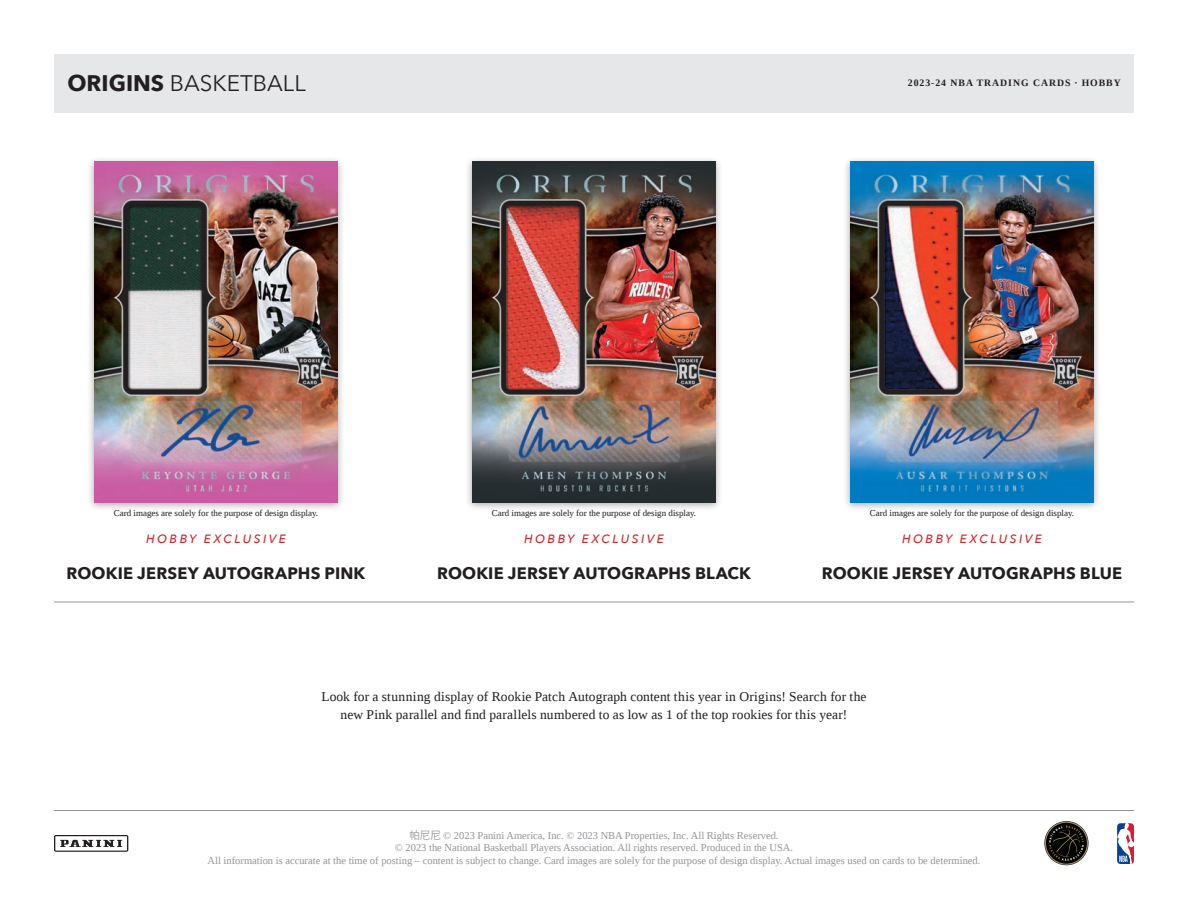
<style>
.page{position:relative;width:1188px;height:918px;background:#fff}
.page>*{position:absolute;margin:0;border:0;box-sizing:border-box;transform-origin:0 0}
.t1{font:22.5px "Avenir Next";color:#231f20}
.t2{font:700 16.5px "Avenir Next";letter-spacing:.01em;color:#231f20}
.t3{font:13.5px/18px "Liberation Serif";letter-spacing:.01em;color:#231f20;text-align:center}
.t4{font:italic 500 12px "Avenir Next";letter-spacing:.205em;color:#d1232a}
.t5{font:10.5px/12.6px "Liberation Serif";color:#939598;text-align:center}
.t6{font:700 9.75px "Liberation Serif";letter-spacing:.1em;color:#231f20}
.t7{font:9px "Liberation Serif";color:#231f20}
.s1{font-weight:700}
.s2{font-family:"Koz Go Pr 6 N"}
</style>
<div class="page">
<hr style="left:54px;top:602px;width:1080px;height:1px;background:#939598">
<div style="left:87px;top:157px;width:258px;height:355px;background:#231f20;opacity:.4"></div>
<img style="left:94px;top:162px;width:243px;height:340px">
<div style="left:465px;top:157px;width:258px;height:355px;background:#231f20;opacity:.4"></div>
<img style="left:472px;top:162px;width:244px;height:340px">
<div style="left:843px;top:157px;width:258px;height:355px;background:#231f20;opacity:.4"></div>
<img style="left:850px;top:162px;width:244px;height:340px">
<svg style="left:1117px;top:823px;width:17px;height:41px"></svg>
<hr style="left:54px;top:810px;width:1080px;height:1px;background:#939598">
<svg style="left:54px;top:835px;width:74px;height:17px"></svg>
<svg style="left:1044px;top:821px;width:45px;height:44px"></svg>
<div style="left:54px;top:54px;width:1080px;height:58px;background:#e6e7e9"></div>
<p class="t1" style="left:68px;top:64px;width:240px"><span class="s1">ORIGINS</span> BASKETBALL</p>
<p class="t6" style="left:908px;top:77px;width:215px">2023-24 NBA TRADING CARDS · HOBBY</p>
<p class="t7" style="left:114px;top:507px;width:206px">Card images are solely for the purpose of design display.</p>
<p class="t7" style="left:492px;top:507px;width:206px">Card images are solely for the purpose of design display.</p>
<p class="t7" style="left:870px;top:507px;width:206px">Card images are solely for the purpose of design display.</p>
<p class="t4" style="left:146px;top:528px;width:141px">HOBBY EXCLUSIVE</p>
<p class="t4" style="left:524px;top:528px;width:141px">HOBBY EXCLUSIVE</p>
<p class="t4" style="left:902px;top:528px;width:141px">HOBBY EXCLUSIVE</p>
<p class="t2" style="left:67px;top:559px;width:300px">ROOKIE JERSEY AUTOGRAPHS PINK</p>
<p class="t2" style="left:437px;top:559px;width:315px">ROOKIE JERSEY AUTOGRAPHS BLACK</p>
<p class="t2" style="left:822px;top:559px;width:302px">ROOKIE JERSEY AUTOGRAPHS BLUE</p>
<p class="t3" style="left:321px;top:688px;width:547px">Look for a stunning display of Rookie Patch Autograph content this year in Origins! Search for the new Pink parallel and find parallels numbered to as low as 1 of the top rookies for this year!</p>
<p class="t5" style="left:208px;top:829px;width:774px"><span class="s2">帕尼尼</span> © 2023 Panini America, Inc. © 2023 NBA Properties, Inc. All Rights Reserved.<br>© 2023 the National Basketball Players Association. All rights reserved. Produced in the USA.<br>All information is accurate at the time of posting – content is subject to change. Card images are solely for the purpose of design display. Actual images used on cards to be determined.</p>
</div>
